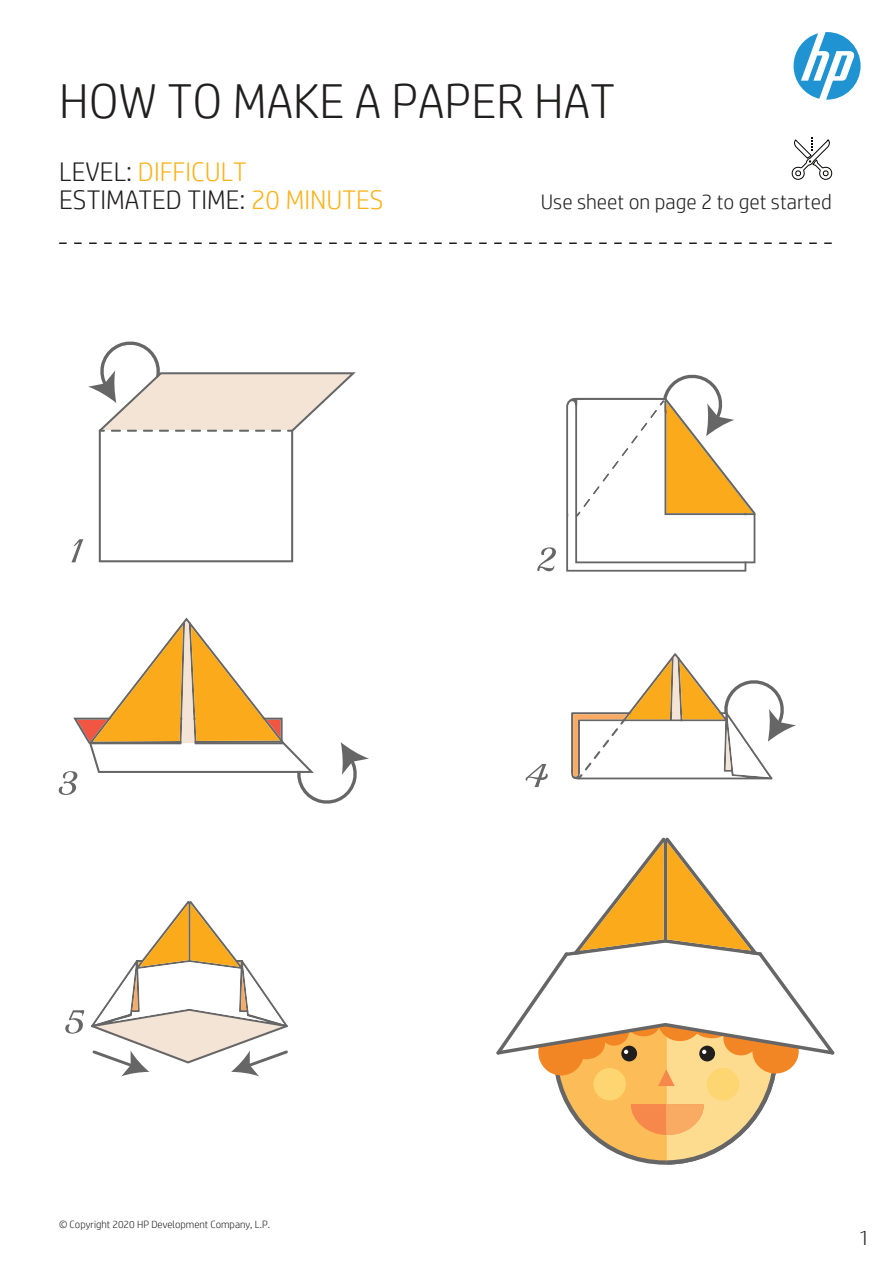
<style>
.page{position:relative;width:893px;height:1263px;background:#fff}
.page>*{position:absolute;margin:0;border:0;box-sizing:border-box;transform-origin:0 0}
.t1{font:300 49.05px "HP Simplified";color:#211e1e}
.t2{font:300 27px "HP Simplified";color:#211e1e}
.t3{font:300 27px "HP Simplified";color:#fbb217}
.t4{font:300 21px "HP Simplified";color:#211e1e}
.t5{font:300 10.5px "HP Simplified";color:#201d1e}
.s1{color:#211e1e}
.s2{color:#fbb217}
</style>
<div class="page">
<svg style="left:824px;top:242px;width:8px;height:2px"></svg>
<svg style="left:809px;top:242px;width:8px;height:2px"></svg>
<svg style="left:794px;top:242px;width:8px;height:2px"></svg>
<svg style="left:779px;top:242px;width:8px;height:2px"></svg>
<svg style="left:764px;top:242px;width:8px;height:2px"></svg>
<svg style="left:749px;top:242px;width:8px;height:2px"></svg>
<svg style="left:734px;top:242px;width:8px;height:2px"></svg>
<svg style="left:719px;top:242px;width:8px;height:2px"></svg>
<svg style="left:704px;top:242px;width:8px;height:2px"></svg>
<svg style="left:689px;top:242px;width:8px;height:2px"></svg>
<svg style="left:674px;top:242px;width:8px;height:2px"></svg>
<svg style="left:659px;top:242px;width:8px;height:2px"></svg>
<svg style="left:644px;top:242px;width:8px;height:2px"></svg>
<svg style="left:629px;top:242px;width:8px;height:2px"></svg>
<svg style="left:614px;top:242px;width:8px;height:2px"></svg>
<svg style="left:599px;top:242px;width:8px;height:2px"></svg>
<svg style="left:584px;top:242px;width:8px;height:2px"></svg>
<svg style="left:569px;top:242px;width:8px;height:2px"></svg>
<svg style="left:554px;top:242px;width:8px;height:2px"></svg>
<svg style="left:539px;top:242px;width:8px;height:2px"></svg>
<svg style="left:524px;top:242px;width:8px;height:2px"></svg>
<svg style="left:509px;top:242px;width:8px;height:2px"></svg>
<svg style="left:494px;top:242px;width:8px;height:2px"></svg>
<svg style="left:479px;top:242px;width:8px;height:2px"></svg>
<svg style="left:464px;top:242px;width:8px;height:2px"></svg>
<svg style="left:449px;top:242px;width:8px;height:2px"></svg>
<svg style="left:434px;top:242px;width:8px;height:2px"></svg>
<svg style="left:419px;top:242px;width:8px;height:2px"></svg>
<svg style="left:404px;top:242px;width:8px;height:2px"></svg>
<svg style="left:389px;top:242px;width:8px;height:2px"></svg>
<svg style="left:374px;top:242px;width:8px;height:2px"></svg>
<svg style="left:359px;top:242px;width:8px;height:2px"></svg>
<svg style="left:344px;top:242px;width:8px;height:2px"></svg>
<svg style="left:329px;top:242px;width:8px;height:2px"></svg>
<svg style="left:314px;top:242px;width:8px;height:2px"></svg>
<svg style="left:299px;top:242px;width:8px;height:2px"></svg>
<svg style="left:284px;top:242px;width:8px;height:2px"></svg>
<svg style="left:269px;top:242px;width:8px;height:2px"></svg>
<svg style="left:254px;top:242px;width:8px;height:2px"></svg>
<svg style="left:239px;top:242px;width:8px;height:2px"></svg>
<svg style="left:224px;top:242px;width:8px;height:2px"></svg>
<svg style="left:209px;top:242px;width:8px;height:2px"></svg>
<svg style="left:194px;top:242px;width:8px;height:2px"></svg>
<svg style="left:179px;top:242px;width:8px;height:2px"></svg>
<svg style="left:164px;top:242px;width:8px;height:2px"></svg>
<svg style="left:149px;top:242px;width:8px;height:2px"></svg>
<svg style="left:134px;top:242px;width:8px;height:2px"></svg>
<svg style="left:119px;top:242px;width:8px;height:2px"></svg>
<svg style="left:104px;top:242px;width:8px;height:2px"></svg>
<svg style="left:89px;top:242px;width:8px;height:2px"></svg>
<svg style="left:74px;top:242px;width:8px;height:2px"></svg>
<svg style="left:59px;top:242px;width:8px;height:2px"></svg>
<svg style="left:99px;top:372px;width:257px;height:190px"></svg>
<svg style="left:88px;top:341px;width:263px;height:91px"></svg>
<svg style="left:71px;top:539px;width:12px;height:23px"></svg>
<svg style="left:537px;top:547px;width:19px;height:24px"></svg>
<svg style="left:566px;top:374px;width:189px;height:198px"></svg>
<svg style="left:59px;top:617px;width:310px;height:187px"></svg>
<svg style="left:571px;top:653px;width:225px;height:126px"></svg>
<svg style="left:526px;top:764px;width:22px;height:23px"></svg>
<svg style="left:65px;top:1010px;width:19px;height:24px"></svg>
<svg style="left:91px;top:901px;width:197px;height:175px"></svg>
<svg style="left:496px;top:837px;width:338px;height:327px"></svg>
<svg style="left:794px;top:32px;width:67px;height:68px"></svg>
<svg style="left:791px;top:137px;width:42px;height:43px"></svg>
<h1 class="t1" style="left:59px;top:69px;width:557px">HOW TO MAKE A PAPER HAT</h1>
<h2 class="t3" style="left:59px;top:154px;width:189px"><span class="s1">LEVEL:</span> DIFFICULT</h2>
<h2 class="t2" style="left:59px;top:182px;width:326px">ESTIMATED TIME: <span class="s2">20 MINUTES</span></h2>
<h3 class="t4" style="left:541px;top:188px;width:292px">Use sheet on page 2 to get started</h3>
<p class="t5" style="left:59px;top:1218px;width:212px">© Copyright 2020 HP Development Company, L.P.</p>
<h3 class="t4" style="left:859px;top:1224px;width:13px">1</h3>
</div>
